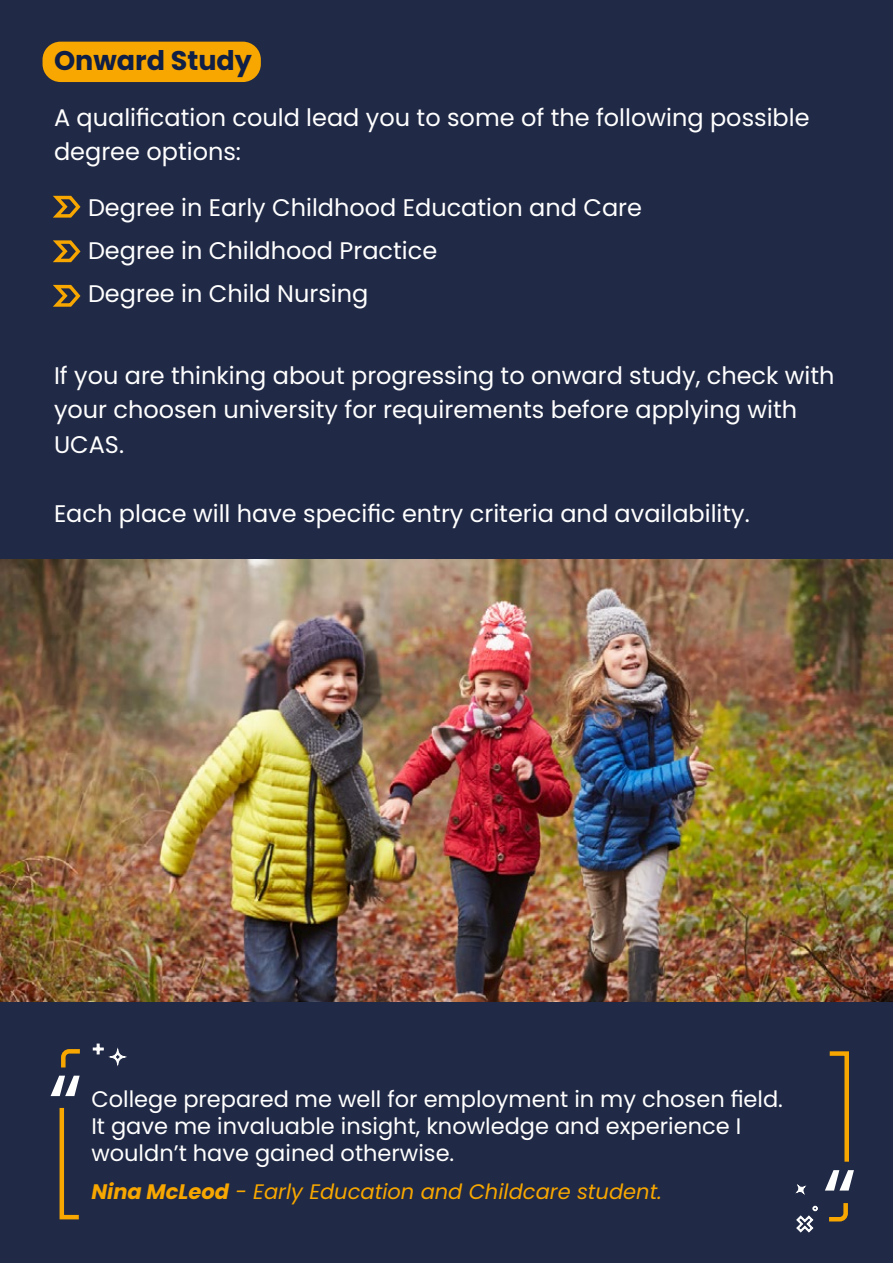
<style>
.page{position:relative;width:893px;height:1263px;background:#202945}
.page>*{position:absolute;margin:0;border:0;box-sizing:border-box;transform-origin:0 0}
.t1{font:90px "Poppins";color:#fff}
.t2{font:700 27px "Poppins";color:#101f45}
.t3{font:24px/34.5px "Poppins";color:#fff}
.t4{font:22.5px/27px "Poppins";color:#fff}
.t5{font:italic 21px "Poppins";color:#f7a700}
.s1{font-weight:700}
</style>
<div class="page">
<svg style="left:53px;top:195px;width:28px;height:23px"></svg>
<img style="left:1px;top:559px;width:891px;height:442px">
<svg style="left:53px;top:240px;width:28px;height:23px"></svg>
<svg style="left:53px;top:284px;width:28px;height:23px"></svg>
<div style="left:43px;top:42px;width:218px;height:40px;background:#f7a700;border-radius:18px"></div>
<svg style="left:61px;top:1049px;width:19px;height:19px"></svg>
<svg style="left:59px;top:1107px;width:20px;height:113px"></svg>
<svg style="left:829px;top:1203px;width:19px;height:19px"></svg>
<svg style="left:829px;top:1051px;width:20px;height:111px"></svg>
<svg style="left:797px;top:1185px;width:8px;height:9px"></svg>
<svg style="left:797px;top:1206px;width:20px;height:26px"></svg>
<svg style="left:110px;top:1049px;width:16px;height:16px"></svg>
<svg style="left:93px;top:1044px;width:10px;height:10px"></svg>
<p class="t2" style="left:54px;top:45px;width:199px">Onward Study</p>
<p class="t3" style="left:54px;top:100px;width:757px">A qualification could lead you to some of the following possible degree options:</p>
<p class="t3" style="left:88px;top:186px;width:556px;line-height:43px">Degree in Early Childhood Education and Care<br>Degree in Childhood Practice<br>Degree in Child Nursing</p>
<p class="t3" style="left:54px;top:358px;width:782px">If you are thinking about progressing to onward study, check with your choosen university for requirements before applying with<br>UCAS.</p>
<p class="t3" style="left:54px;top:496px;width:697px">Each place will have specific entry criteria and availability.</p>
<h1 class="t1" style="left:48px;top:1055px;width:36px">“</h1>
<p class="t4" style="left:91px;top:1085px;width:693px">College prepared me well for employment in my chosen field.<br>It gave me invaluable insight, knowledge and experience I wouldn’t have gained otherwise.</p>
<p class="t5" style="left:91px;top:1179px;width:572px"><span class="s1">Nina McLeod</span> - Early Education and Childcare student.</p>
<h1 class="t1" style="left:823px;top:1149px;width:36px">“</h1>
</div>
